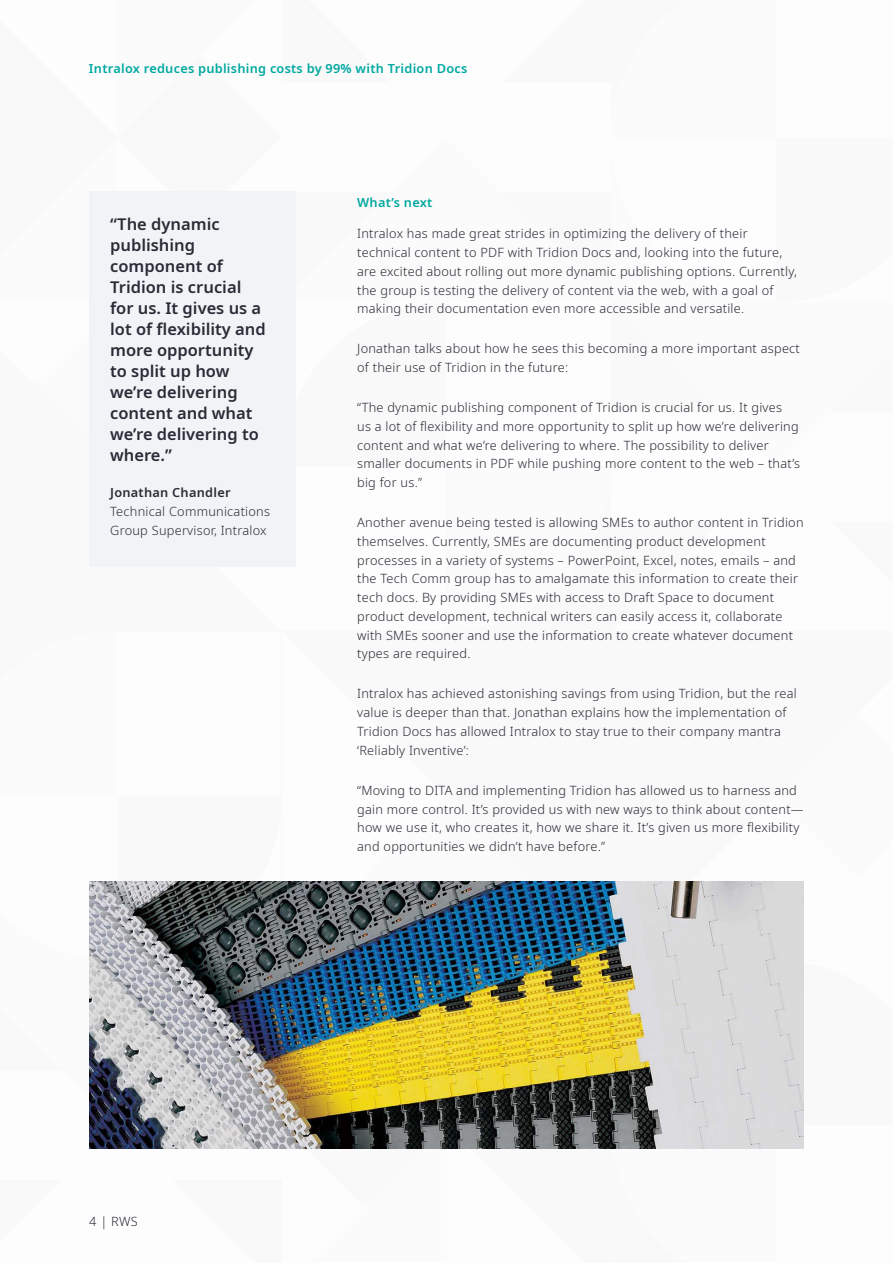
<style>
.page{position:relative;width:893px;height:1263px;background:#fff}
.page>*{position:absolute;margin:0;border:0;box-sizing:border-box;transform-origin:0 0}
.t1{font:600 16.5px/21px "Noto Sans";color:#292b36}
.t2{font:300 12.75px/18.8px "Noto Sans";letter-spacing:.02em;color:#292b36}
.t3{font:600 12.75px "Noto Sans";letter-spacing:.02em;color:#00a89f}
.t4{font:600 12.75px "Noto Sans";letter-spacing:.02em;color:#292b36}
</style>
<div class="page">
<img style="left:89px;top:882px;width:715px;height:266px">
<div style="left:89px;top:191px;width:207px;height:376px;background:#f1f4f7"></div>
<p class="t3" style="left:89px;top:60px;width:380px">Intralox reduces publishing costs by 99% with Tridion Docs</p>
<p class="t1" style="left:110px;top:214px;width:157px">“The dynamic publishing component of<br>Tridion is crucial for us. It gives us a lot of flexibility and more opportunity to split up how we’re delivering content and what we’re delivering to where.”</p>
<p class="t4" style="left:110px;top:483px;width:122px">Jonathan Chandler</p>
<p class="t2" style="left:110px;top:502px;width:161px">Technical Communications<br>Group Supervisor, Intralox</p>
<p class="t3" style="left:357px;top:193px;width:77px">What’s next</p>
<p class="t2" style="left:357px;top:225px;width:441px">Intralox has made great strides in optimizing the delivery of their technical content to PDF with Tridion Docs and, looking into the future, are excited about rolling out more dynamic publishing options. Currently, the group is testing the delivery of content via the web, with a goal of making their documentation even more accessible and versatile.</p>
<p class="t2" style="left:357px;top:340px;width:444px">Jonathan talks about how he sees this becoming a more important aspect of their use of Tridion in the future:</p>
<p class="t2" style="left:357px;top:398px;width:444px">“The dynamic publishing component of Tridion is crucial for us. It gives<br>us a lot of flexibility and more opportunity to split up how we’re delivering content and what we’re delivering to where. The possibility to deliver smaller documents in PDF while pushing more content to the web – that’s big for us.”</p>
<p class="t2" style="left:357px;top:513px;width:448px">Another avenue being tested is allowing SMEs to author content in Tridion themselves. Currently, SMEs are documenting product development processes in a variety of systems – PowerPoint, Excel, notes, emails – and the Tech Comm group has to amalgamate this information to create their tech docs. By providing SMEs with access to Draft Space to document product development, technical writers can easily access it, collaborate with SMEs sooner and use the information to create whatever document types are required.</p>
<p class="t2" style="left:357px;top:685px;width:441px">Intralox has achieved astonishing savings from using Tridion, but the real value is deeper than that. Jonathan explains how the implementation of Tridion Docs has allowed Intralox to stay true to their company mantra ‘Reliably Inventive’:</p>
<p class="t2" style="left:357px;top:781px;width:448px">“Moving to DITA and implementing Tridion has allowed us to harness and gain more control. It’s provided us with new ways to think about content— how we use it, who creates it, how we share it. It’s given us more flexibility and opportunities we didn’t have before.”</p>
<p class="t2" style="left:89px;top:1212px;width:50px">4 | RWS</p>
</div>
